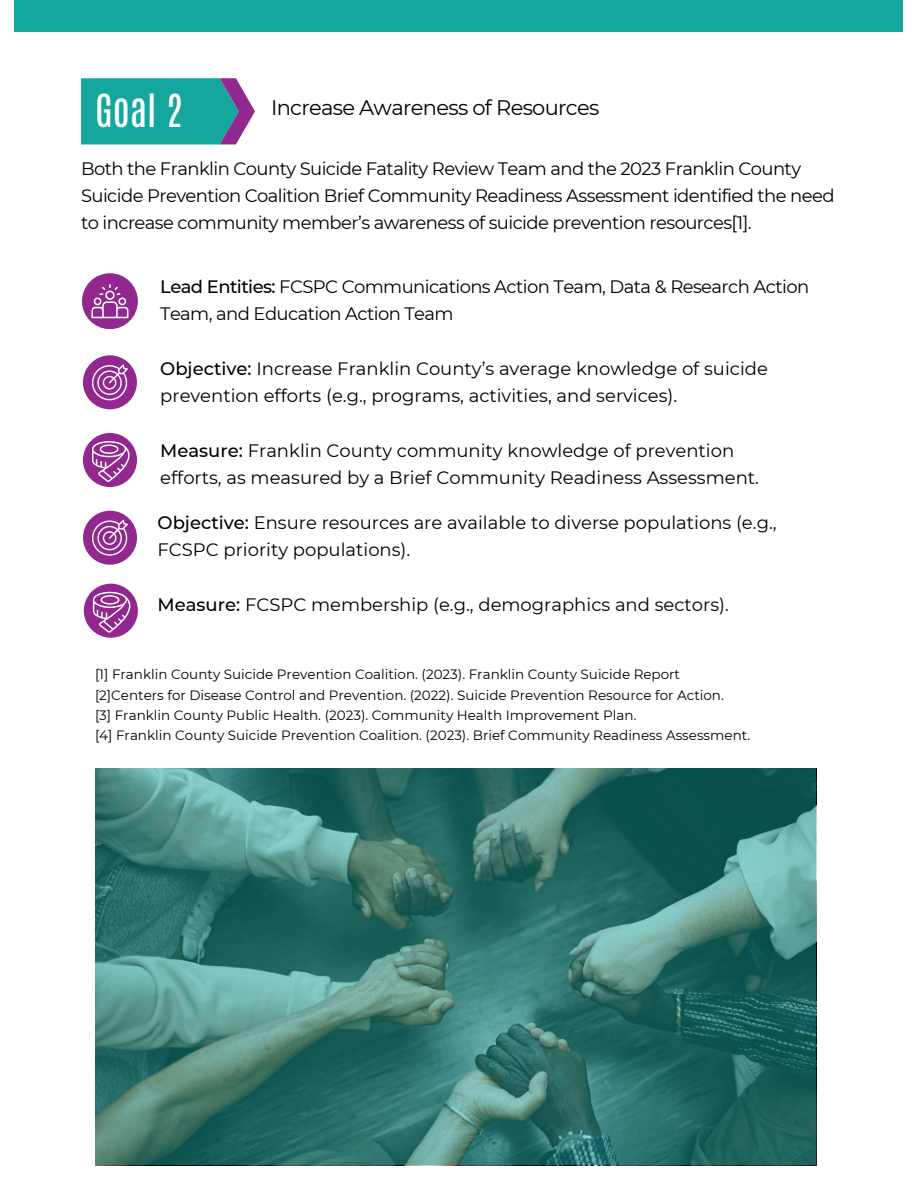
<style>
.page{position:relative;width:918px;height:1188px;background:#fff}
.page>*{position:absolute;margin:0;border:0;box-sizing:border-box;transform-origin:0 0}
.t1{font:38.25px "Antonio";color:#fff}
.t2{font:21px "Montserrat";letter-spacing:-.03em;color:#000}
.t3{font:18px/27px "Montserrat";color:#000}
.t4{font:18px/27px "Montserrat";letter-spacing:-.03em;color:#000}
.t5{font:13.5px/20.2px "Montserrat";color:#000}
.s1{font-weight:500}
</style>
<div class="page">
<div style="left:15px;top:0;width:888px;height:32px;background:#14a79e"></div>
<svg style="left:81px;top:78px;width:174px;height:66px;background:#2ca0a2"></svg>
<div style="left:82px;top:273px;width:56px;height:56px;background:#92278f;border-radius:50%"></div>
<svg style="left:91px;top:284px;width:38px;height:34px"></svg>
<div style="left:83px;top:355px;width:54px;height:54px;background:#92278f;border-radius:50%"></div>
<svg style="left:92px;top:364px;width:36px;height:36px"></svg>
<div style="left:83px;top:511px;width:54px;height:53px;background:#92278f;border-radius:50%"></div>
<svg style="left:92px;top:520px;width:36px;height:36px"></svg>
<div style="left:84px;top:584px;width:54px;height:53px;background:#92278f;border-radius:50%"></div>
<svg style="left:93px;top:590px;width:39px;height:43px"></svg>
<div style="left:83px;top:433px;width:54px;height:54px;background:#92278f;border-radius:50%"></div>
<svg style="left:92px;top:439px;width:39px;height:43px"></svg>
<svg style="left:95px;top:768px;width:721px;height:397px;background:#377870"></svg>
<h1 class="t1" style="left:95px;top:83px;width:89px">Goal 2</h1>
<p class="t2" style="left:271px;top:94px;width:330px">Increase Awareness of Resources</p>
<p class="t4" style="left:81px;top:155px;width:755px">Both the Franklin County Suicide Fatality Review Team and the 2023 Franklin County<br>Suicide Prevention Coalition Brief Community Readiness Assessment identified the need to increase community member’s awareness of suicide prevention resources[1].</p>
<p class="t4" style="left:160px;top:273px;width:650px"><span class="s1">Lead Entities:</span> FCSPC Communications Action Team, Data &amp; Research Action<br>Team, and Education Action Team</p>
<p class="t3" style="left:160px;top:355px;width:609px"><span class="s1">Objective:</span> Increase Franklin County’s average knowledge of suicide prevention efforts (e.g., programs, activities, and services).</p>
<p class="t3" style="left:160px;top:437px;width:600px"><span class="s1">Measure:</span> Franklin County community knowledge of prevention efforts, as measured by a Brief Community Readiness Assessment.</p>
<p class="t3" style="left:158px;top:509px;width:621px"><span class="s1">Objective:</span> Ensure resources are available to diverse populations (e.g.,<br>FCSPC priority populations).</p>
<p class="t3" style="left:158px;top:591px;width:573px"><span class="s1">Measure:</span> FCSPC membership (e.g., demographics and sectors).</p>
<p class="t5" style="left:95px;top:664px;width:657px">[1] Franklin County Suicide Prevention Coalition. (2023). Franklin County Suicide Report [2]Centers for Disease Control and Prevention. (2022). Suicide Prevention Resource for Action.<br>[3] Franklin County Public Health. (2023). Community Health Improvement Plan.<br>[4] Franklin County Suicide Prevention Coalition. (2023). Brief Community Readiness Assessment.</p>
</div>
